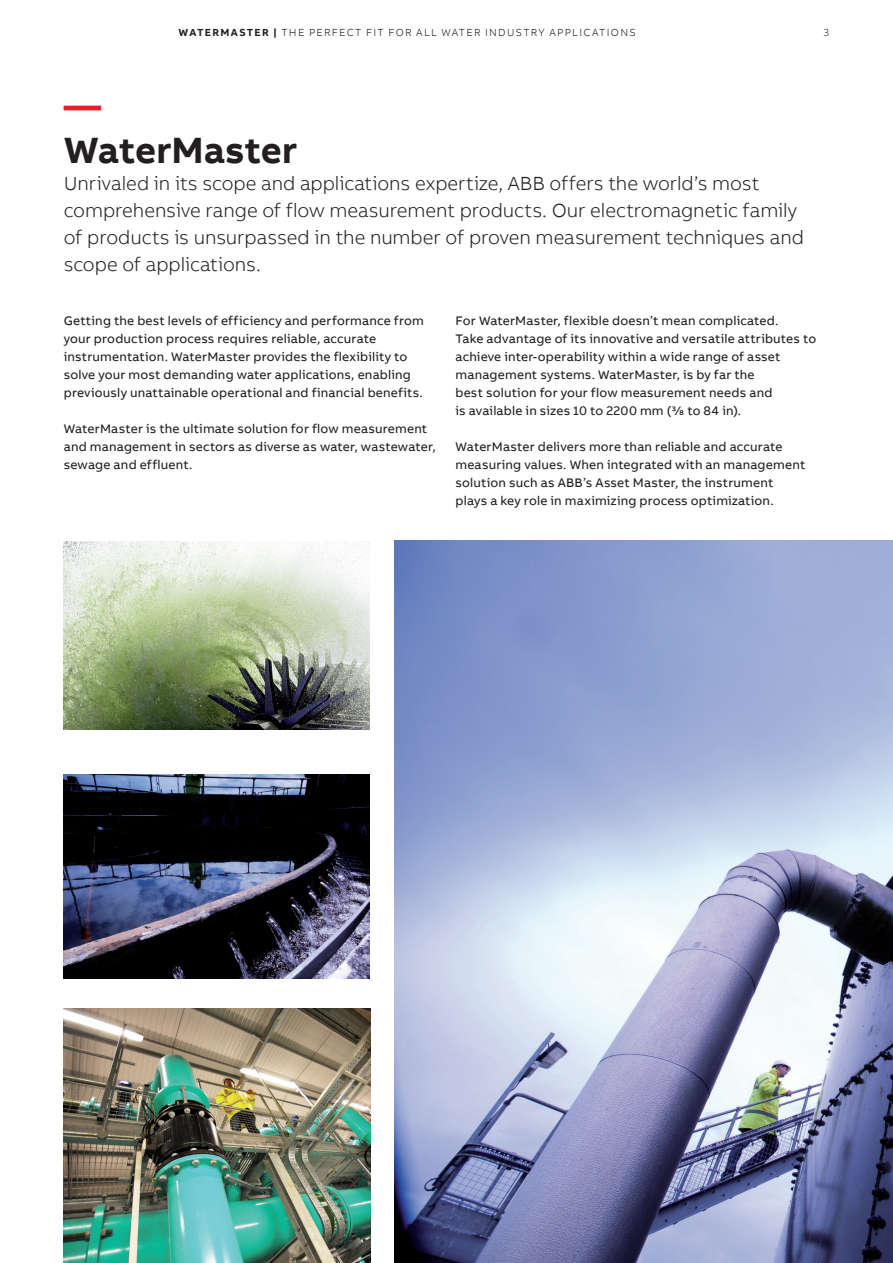
<style>
.page{position:relative;width:893px;height:1263px;background:#fff}
.page>*{position:absolute;margin:0;border:0;box-sizing:border-box;transform-origin:0 0}
.Headline_L_25pt_30pt{font:700 37.5px "AB Bvoice";letter-spacing:-.01em;color:#231f20}
.Headline_L_25pt_30pt-2{font:700 37.5px "AB Bvoice";color:#ee1c28}
.Headline_L_25pt_30pt-3{font:300 19.5px/27px "AB Bvoice";letter-spacing:-.005em;color:#231f20}
.Copytext_8_5pt_12pt{font:12.75px/18px "AB Bvoice";letter-spacing:.015em;color:#231f20}
.t1{font:300 10.5px "AB Bvoice";letter-spacing:.12em;color:#231f20}
.s1{font-weight:700}
</style>
<div class="page">
<img style="left:394px;top:541px;width:499px;height:722px">
<img style="left:64px;top:541px;width:306px;height:189px">
<img style="left:64px;top:775px;width:306px;height:203px">
<img style="left:64px;top:1009px;width:306px;height:254px">
<p class="t1" style="left:179px;top:27px;width:459px"><span class="s1">WATERMASTER |</span> THE PERFECT FIT FOR ALL WATER INDUSTRY APPLICATIONS</p>
<p class="t1" style="left:823px;top:26px;width:7px">3</p>
<p class="Headline_L_25pt_30pt-2" style="left:64px;top:81px;width:39px">—</p>
<p class="Headline_L_25pt_30pt" style="left:64px;top:126px;width:235px">WaterMaster</p>
<p class="Headline_L_25pt_30pt-3" style="left:64px;top:170px;width:742px">Unrivaled in its scope and applications expertize, ABB offers the world’s most comprehensive range of flow measurement products. Our electromagnetic family of products is unsurpassed in the number of proven measurement techniques and scope of applications.</p>
<p class="Copytext_8_5pt_12pt" style="left:64px;top:312px;width:362px">Getting the best levels of efficiency and performance from your production process requires reliable, accurate instrumentation. WaterMaster provides the flexibility to solve your most demanding water applications, enabling previously unattainable operational and financial benefits.</p>
<p class="Copytext_8_5pt_12pt" style="left:64px;top:420px;width:373px">WaterMaster is the ultimate solution for flow measurement and management in sectors as diverse as water, wastewater, sewage and effluent.</p>
<p class="Copytext_8_5pt_12pt" style="left:455px;top:312px;width:362px">For WaterMaster, flexible doesn’t mean complicated.<br>Take advantage of its innovative and versatile attributes to achieve inter-operability within a wide range of asset management systems. WaterMaster, is by far the<br>best solution for your flow measurement needs and<br>is available in sizes 10 to 2200 mm (3/8 to 84 in).</p>
<p class="Copytext_8_5pt_12pt" style="left:455px;top:438px;width:351px">WaterMaster delivers more than reliable and accurate measuring values. When integrated with an management solution such as ABB’s Asset Master, the instrument plays a key role in maximizing process optimization.</p>
</div>
